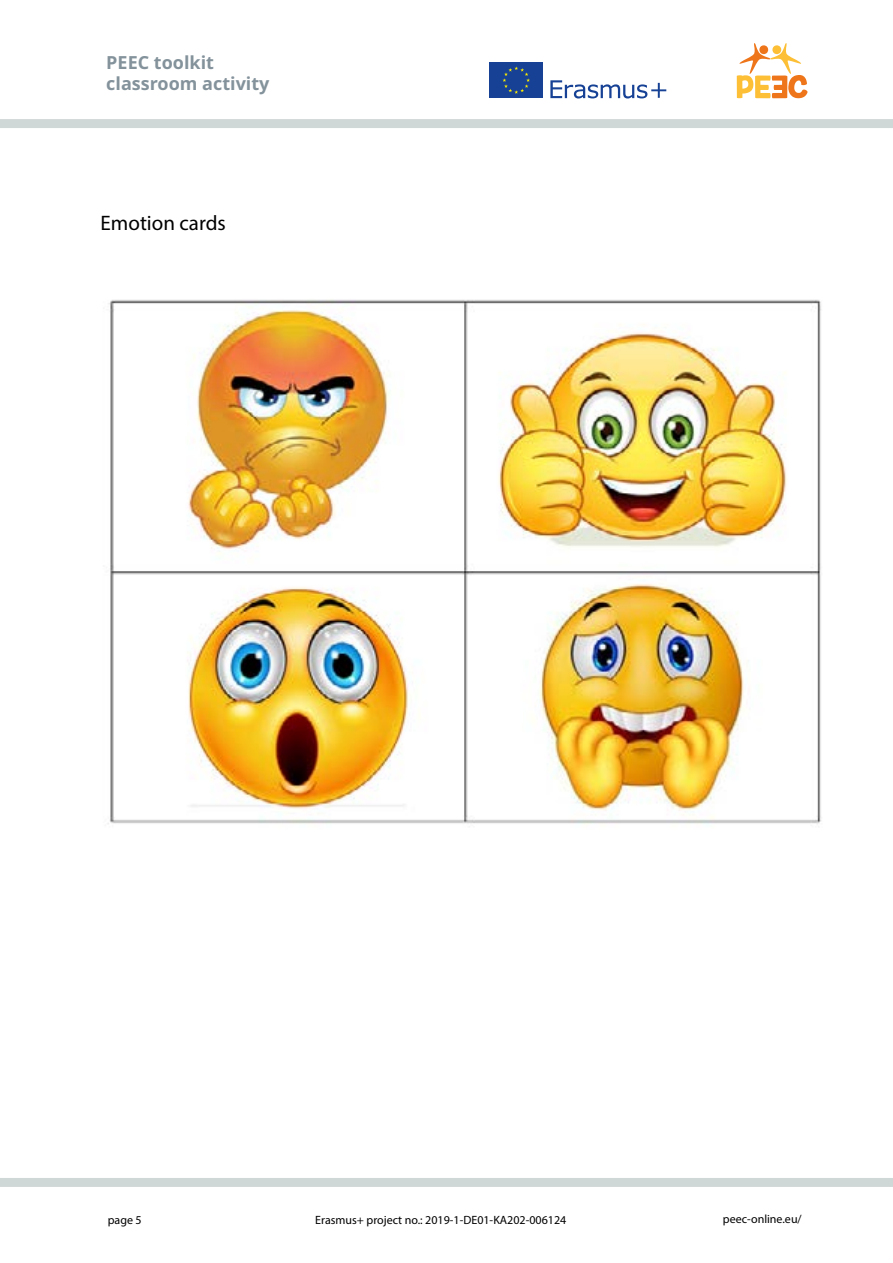
<style>
.page{position:relative;width:893px;height:1263px;background:#fff}
.page>*{position:absolute;margin:0;border:0;box-sizing:border-box;transform-origin:0 0}
.t1{font:21px "Myriad Pro";color:#000}
.t2{font:700 18px/21.6px "Noto Sans";color:#83929b}
.t3{font:12px "Myriad Pro";color:#000}
</style>
<div class="page">
<div style="left:0;top:1178px;width:893px;height:9px;background:#d0d8d7"></div>
<svg style="left:737px;top:43px;width:71px;height:55px"></svg>
<div style="left:0;top:119px;width:893px;height:9px;background:#d0d8d7"></div>
<svg style="left:550px;top:80px;width:116px;height:19px"></svg>
<div style="left:490px;top:63px;width:53px;height:35px;background:#164194"></div>
<svg style="left:502px;top:66px;width:28px;height:28px"></svg>
<img style="left:107px;top:299px;width:715px;height:525px">
<h2 class="t2" style="left:106px;top:52px;width:165px">PEEC toolkit classroom activity</h2>
<h1 class="t1" style="left:101px;top:210px;width:127px">Emotion cards</h1>
<p class="t3" style="left:108px;top:1213px;width:36px">page 5</p>
<p class="t3" style="left:315px;top:1213px;width:253px">Erasmus+ project no.: 2019-1-DE01-KA202-006124</p>
<p class="t3" style="left:723px;top:1211px;width:80px">peec-online.eu/</p>
</div>
